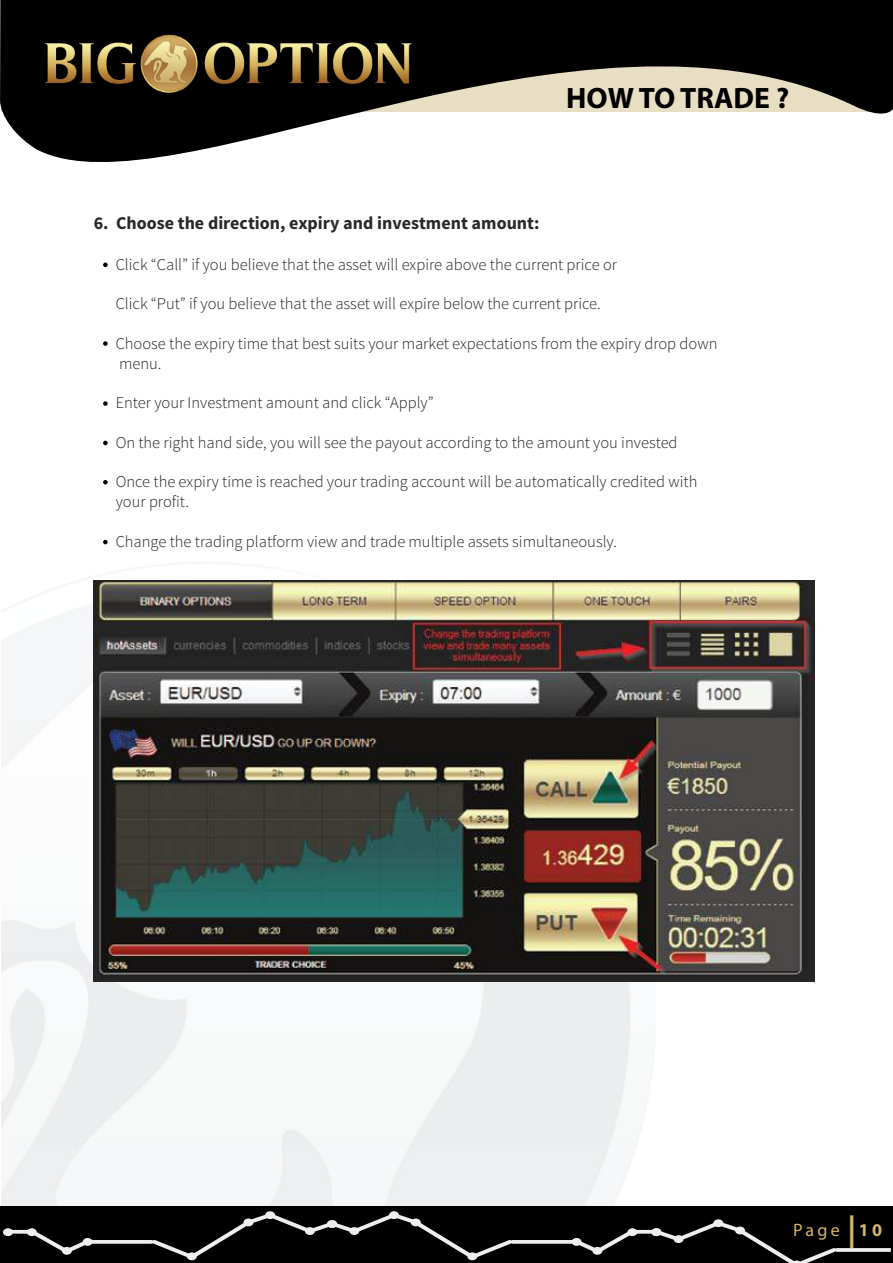
<style>
.page{position:relative;width:893px;height:1263px;background:#fff}
.page>*{position:absolute;margin:0;border:0;box-sizing:border-box;transform-origin:0 0}
.t1{font:48.3px "Myriad Pro";color:#d4b669;scale:.76 1}
.t2{font:700 29.55px "Myriad Pro";color:#000}
.t3{font:700 18px "Source Sans Pro";color:#282828}
.t4{font:18px "Myriad Pro";color:#d4b669}
.t5{font:300 16.5px/19.8px "Source Sans Pro";color:#231f20}
.s1{font-weight:700}
</style>
<div class="page">
<img style="left:2px;top:267px;width:813px;height:939px">
<svg style="left:0;top:0;width:893px;height:162px;fill:#000"></svg>
<img style="left:41px;top:28px;width:375px;height:70px">
<div style="left:0;top:1206px;width:893px;height:57px;background:#000"></div>
<svg style="left:3px;top:1211px;width:888px;height:52px"></svg>
<svg style="left:103px;top:262px;width:5px;height:5px"></svg>
<svg style="left:103px;top:341px;width:5px;height:5px"></svg>
<svg style="left:103px;top:401px;width:5px;height:5px"></svg>
<svg style="left:103px;top:441px;width:5px;height:4px"></svg>
<svg style="left:103px;top:480px;width:5px;height:4px"></svg>
<svg style="left:103px;top:540px;width:5px;height:4px"></svg>
<img style="left:94px;top:580px;width:720px;height:401px">
<h2 class="t2" style="left:566px;top:78px;width:224px">HOW TO TRADE ?</h2>
<p class="t3" style="left:94px;top:212px;width:447px">6. Choose the direction, expiry and investment amount:</p>
<p class="t5" style="left:116px;top:254px;width:503px">Click “Call” if you believe that the asset will expire above the current price or</p>
<p class="t5" style="left:116px;top:294px;width:487px">Click “Put” if you believe that the asset will expire below the current price.</p>
<p class="t5" style="left:116px;top:333px;width:603px">Choose the expiry time that best suits your market expectations from the expiry drop down menu.</p>
<p class="t5" style="left:116px;top:393px;width:319px">Enter your Investment amount and click “Apply”</p>
<p class="t5" style="left:116px;top:432px;width:563px">On the right hand side, you will see the payout according to the amount you invested</p>
<p class="t5" style="left:116px;top:472px;width:583px">Once the expiry time is reached your trading account will be automatically credited with your profit.</p>
<p class="t5" style="left:116px;top:531px;width:503px">Change the trading platform view and trade multiple assets simultaneously.</p>
<h1 class="t1" style="left:847px;top:1202px;width:13px">I</h1>
<p class="t4" style="left:793px;top:1218px;width:90px">Page <span class="s1">10</span></p>
</div>
